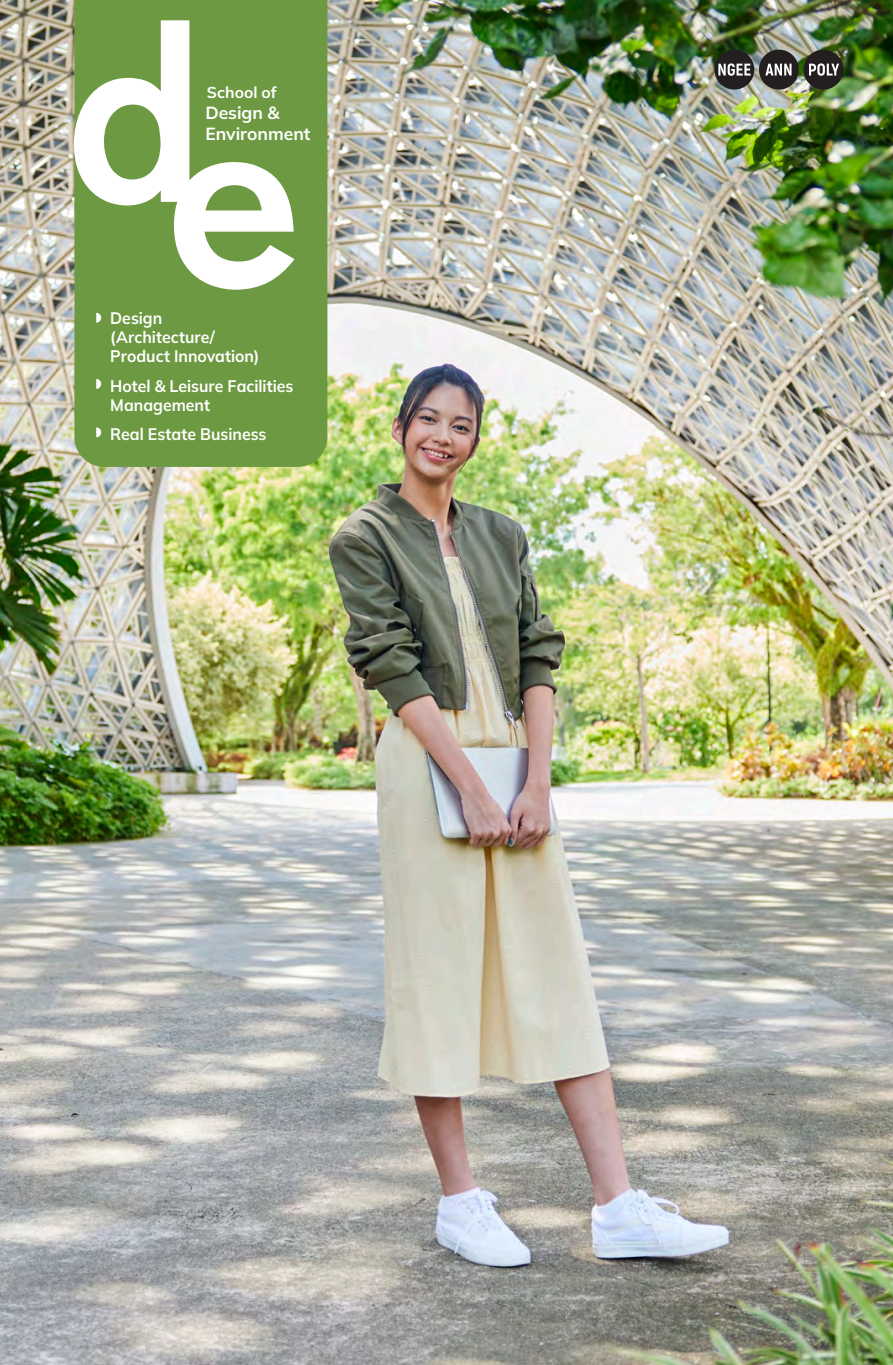
<style>
.page{position:relative;width:893px;height:1365px;background:#fff}
.page>*{position:absolute;margin:0;border:0;box-sizing:border-box;transform-origin:0 0}
.t1{font:700 17.5px/21px "Mulish";color:#fff}
.t2{font:700 16.62px/19.2px "Mulish";color:#fff;scale:.95 1}
.t3{font:700 15.75px "Mulish";color:#fff}
</style>
<div class="page">
<img style="left:0;top:0;width:893px;height:1364px">
<div style="left:74px;top:0;width:253px;height:467px;background:#6d9942"></div>
<svg style="left:96px;top:313px;width:5px;height:10px"></svg>
<svg style="left:96px;top:379px;width:5px;height:10px"></svg>
<svg style="left:96px;top:427px;width:5px;height:10px"></svg>
<div style="left:714px;top:50px;width:40px;height:40px;background:#231f20;border-radius:50%"></div>
<div style="left:759px;top:50px;width:40px;height:40px;background:#231f20;border-radius:50%"></div>
<div style="left:803px;top:50px;width:40px;height:40px;background:#231f20;border-radius:50%"></div>
<svg style="left:718px;top:63px;width:33px;height:13px"></svg>
<svg style="left:765px;top:64px;width:26px;height:11px"></svg>
<svg style="left:809px;top:63px;width:30px;height:13px"></svg>
<svg style="left:74px;top:20px;width:220px;height:270px"></svg>
<p class="t3" style="left:207px;top:81px;width:71px">School of</p>
<p class="t1" style="left:205px;top:101px;width:107px">Design &amp;<br>Environment</p>
<p class="t2" style="left:110px;top:308px;width:159px">Design (Architecture/<br>Product Innovation)</p>
<p class="t2" style="left:110px;top:375px;width:194px">Hotel &amp; Leisure Facilities<br>Management</p>
<p class="t2" style="left:110px;top:424px;width:166px">Real Estate Business</p>
</div>
